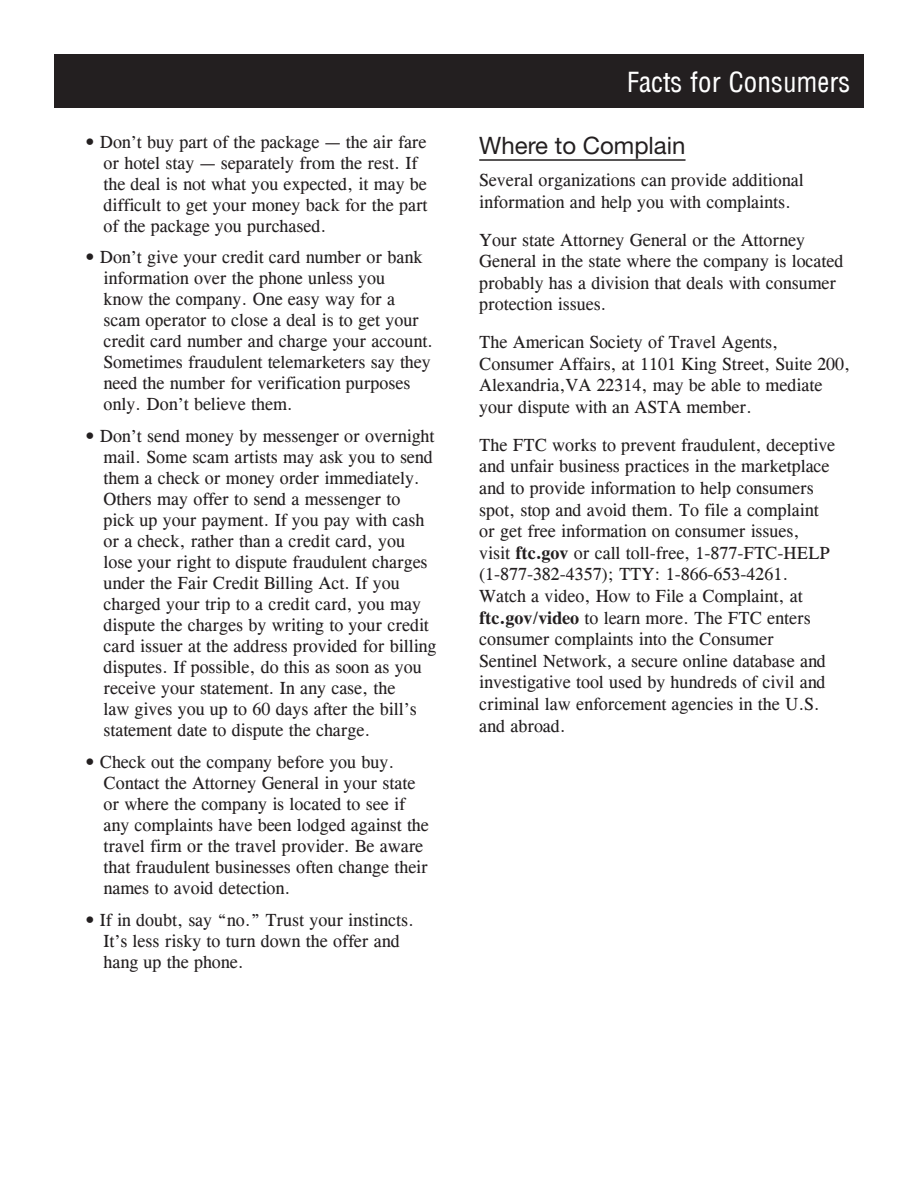
<style>
.page{position:relative;width:918px;height:1188px;background:#fff}
.page>*{position:absolute;margin:0;border:0;box-sizing:border-box;transform-origin:0 0}
.Page_Header{font:condensed 27px "Arena";color:#fff}
.Head_A{font:24px "Helvetica Neue";color:#231f20}
.Bullet{font:18px/21px "CG Times";color:#231f20}
.Body_Text{font:18px/21.6px "CG Times";color:#231f20}
.s1{font-weight:700}
</style>
<div class="page">
<div style="left:55px;top:55px;width:808px;height:52px;background:#231f20"></div>
<div style="left:54px;top:54px;width:810px;height:54px;border:2px solid #231f20"></div>
<hr style="left:479px;top:159px;width:207px;height:2px;background:#231f20">
<p class="Bullet" style="left:103px;top:131px;width:326px;text-indent:-18px">• Don’t buy part of the package — the air fare or hotel stay — separately from the rest. If the deal is not what you expected, it may be difficult to get your money back for the part of the package you purchased.</p>
<p class="Bullet" style="left:103px;top:247px;width:331px;text-indent:-18px">• Don’t give your credit card number or bank information over the phone unless you<br>know the company. One easy way for a scam operator to close a deal is to get your credit card number and charge your account.<br>Sometimes fraudulent telemarketers say they need the number for verification purposes only. Don’t believe them.</p>
<p class="Bullet" style="left:103px;top:426px;width:335px;text-indent:-18px">• Don’t send money by messenger or overnight mail. Some scam artists may ask you to send them a check or money order immediately.<br>Others may offer to send a messenger to<br>pick up your payment. If you pay with cash or a check, rather than a credit card, you lose your right to dispute fraudulent charges under the Fair Credit Billing Act. If you charged your trip to a credit card, you may dispute the charges by writing to your credit card issuer at the address provided for billing disputes. If possible, do this as soon as you receive your statement. In any case, the<br>law gives you up to 60 days after the bill’s statement date to dispute the charge.</p>
<p class="Bullet" style="left:103px;top:751px;width:327px;text-indent:-18px">• Check out the company before you buy.<br>Contact the Attorney General in your state or where the company is located to see if any complaints have been lodged against the travel firm or the travel provider. Be aware that fraudulent businesses often change their names to avoid detection.</p>
<p class="Bullet" style="left:103px;top:909px;width:312px;text-indent:-18px">• If in doubt, say “no.” Trust your instincts.<br>It’s less risky to turn down the offer and hang up the phone.</p>
<p class="Page_Header" style="left:627px;top:70px;width:225px">Facts for Consumers</p>
<p class="Head_A" style="left:479px;top:131px;width:208px">Where to Complain</p>
<p class="Body_Text" style="left:479px;top:169px;width:326px">Several organizations can provide additional information and help you with complaints.</p>
<p class="Body_Text" style="left:479px;top:229px;width:366px">Your state Attorney General or the Attorney General in the state where the company is located probably has a division that deals with consumer protection issues.</p>
<p class="Body_Text" style="left:479px;top:331px;width:372px">The American Society of Travel Agents, Consumer Affairs, at 1101 King Street, Suite 200, Alexandria,VA 22314, may be able to mediate your dispute with an ASTA member.</p>
<p class="Body_Text" style="left:479px;top:434px;width:358px">The FTC works to prevent fraudulent, deceptive and unfair business practices in the marketplace and to provide information to help consumers spot, stop and avoid them. To file a complaint or get free information on consumer issues,<br>visit <span class="s1">ftc.gov</span> or call toll-free, 1-877-FTC-HELP (1-877-382-4357); TTY: 1-866-653-4261.<br>Watch a video, How to File a Complaint, at <span class="s1">ftc.gov/video</span> to learn more. The FTC enters consumer complaints into the Consumer Sentinel Network, a secure online database and investigative tool used by hundreds of civil and criminal law enforcement agencies in the U.S. and abroad.</p>
</div>
